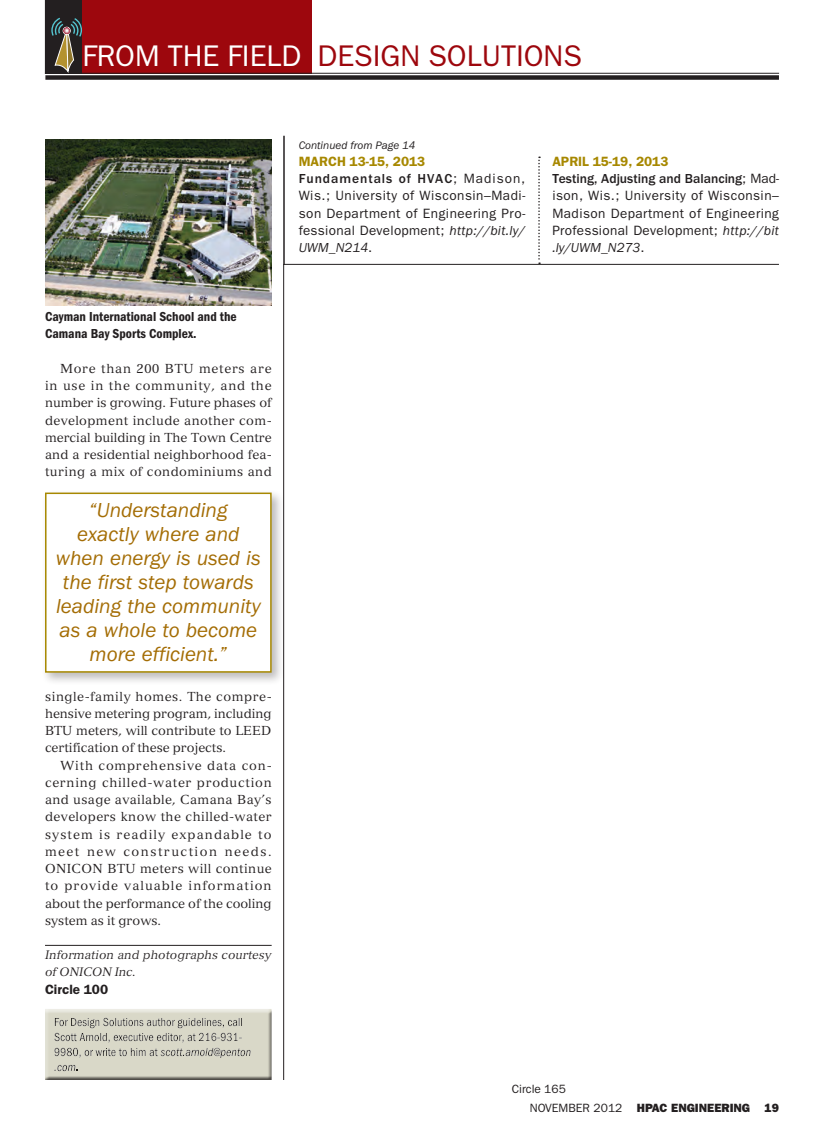
<style>
.page{position:relative;width:824px;height:1134px;background:#fff}
.page>*{position:absolute;margin:0;border:0;box-sizing:border-box;transform-origin:0 0}
.t1{font:30px "ITC Franklin Gothic Std";color:#9d070d}
.QUOTE{font:italic 21px/24px "ITC Franklin Gothic Std";color:#a46d05;text-align:center}
.Calendar-TEXT{font:13.5px/17.2px "ITC Franklin Gothic Std";letter-spacing:.035em;color:#231f20;text-align:justify}
.CAPTION{font:13.5px/17.2px "ITC Franklin Gothic Std Dm Cd";color:#231f20}
.Calendar-DATE{font:600 13.5px "ITC Franklin Gothic Std";color:#a78801}
.Circle_Number-TEXT{font:600 13.5px "ITC Franklin Gothic Std";color:#231f20}
.TEXT{font:12.75px/17.2px "Versailles LT Std";color:#231f20;text-align:justify}
.BIO_INFO{font:italic 12px/17.2px "Versailles LT Std";letter-spacing:.015em;color:#231f20}
.t2{font:12px "ITC Franklin Gothic Std Hvy";color:#231f20}
.Circle_Number-AD{font:12px "ITC Franklin Gothic Std";color:#231f20}
.TEXT-2{font:italic 11.25px "ITC Franklin Gothic Std";color:#231f20}
.s1{color:#fff}
.s2{font-weight:500}
.s3{font-style:italic}
.s4{font-family:"ITC Franklin Gothic Std"}
</style>
<div class="page">
<hr style="left:283px;top:264px;width:1px;height:816px;background:#231f20">
<hr style="left:284px;top:264px;width:494px;height:1px;background:#231f20">
<hr style="left:283px;top:136px;width:2px;height:129px;background:#231f20">
<svg style="left:538px;top:157px;width:2px;height:107px"></svg>
<div style="left:45px;top:0;width:267px;height:74px;background:#9d070d"></div>
<hr style="left:45px;top:73px;width:733px;height:1px;background:#231f20">
<div style="left:45px;top:75px;width:733px;height:5px;background:#231f20"></div>
<div style="left:45px;top:0;width:36px;height:74px;background:#231f20"></div>
<svg style="left:51px;top:18px;width:31px;height:54px"></svg>
<hr style="left:45px;top:945px;width:227px;height:1px;background:#231f20">
<div style="left:45px;top:1008px;width:228px;height:72px;background:#231f20;opacity:.75"></div>
<div style="left:41px;top:489px;width:243px;height:196px;background:#231f20;opacity:.3"></div>
<div style="left:46px;top:493px;width:225px;height:179px;background:#fff"></div>
<div style="left:45px;top:493px;width:227px;height:180px;border:2px solid #a78801"></div>
<img style="left:45px;top:139px;width:227px;height:167px">
<p class="t1" style="left:83px;top:39px;width:501px"><span class="s1">FROM THE FIELD</span> DESIGN SOLUTIONS</p>
<p class="CAPTION" style="left:45px;top:308px;width:193px">Cayman International School and the<br>Camana Bay Sports Complex.</p>
<p class="TEXT" style="left:45px;top:360px;width:228px;text-indent:15px">More than 200 BTU meters are in use in the community, and the number is growing. Future phases of development include another com&shy;mercial building in The Town Centre and a residential neighborhood fea&shy;turing a mix of condominiums and</p>
<p class="QUOTE" style="left:56px;top:499px;width:206px">“Understanding exactly where and when energy is used is the first step towards leading the community as a whole to become more efficient.”</p>
<p class="TEXT" style="left:45px;top:687px;width:228px">single-family homes. The compre&shy;hensive metering program, including BTU meters, will contribute to LEED certification of these projects.</p>
<p class="TEXT" style="left:45px;top:756px;width:228px;text-indent:15px">With comprehensive data con&shy;cerning chilled-water production and usage available, Camana Bay’s developers know the chilled-water system is readily expandable to meet new construction needs.<br>ONICON BTU meters will continue to provide valuable information about the performance of the cooling system as it grows.</p>
<p class="BIO_INFO" style="left:45px;top:946px;width:228px">Information and photographs courtesy of ONICON Inc.</p>
<p class="Circle_Number-TEXT" style="left:45px;top:981px;width:65px">Circle 100</p>
<p class="TEXT-2" style="left:298px;top:139px;width:118px">Continued from Page 14</p>
<p class="Calendar-DATE" style="left:299px;top:153px;width:128px">MARCH 13-15, 2013</p>
<p class="Calendar-TEXT" style="left:299px;top:170px;width:228px"><span class="s2">Fundamentals of HVAC</span>; Madison, Wis.; University of Wisconsin–Madi&shy;son Department of Engineering Pro&shy;fessional Development; <span class="s3">http://bit.ly/ UWM_N214</span>.</p>
<p class="Calendar-DATE" style="left:552px;top:153px;width:118px">APRIL 15-19, 2013</p>
<p class="Calendar-TEXT" style="left:552px;top:170px;width:228px"><span class="s2">Testing, Adjusting and Balancing</span>; Mad&shy;ison, Wis.; University of Wisconsin– Madison Department of Engineering Professional Development; <span class="s3">http://bit .ly/UWM_N273</span>.</p>
<p class="Circle_Number-AD" style="left:511px;top:1083px;width:56px">Circle 165</p>
<p class="t2" style="left:530px;top:1101px;width:250px"><span class="s4">NOVEMBER 2012</span> HPAC ENGINEERING 19</p>
</div>
